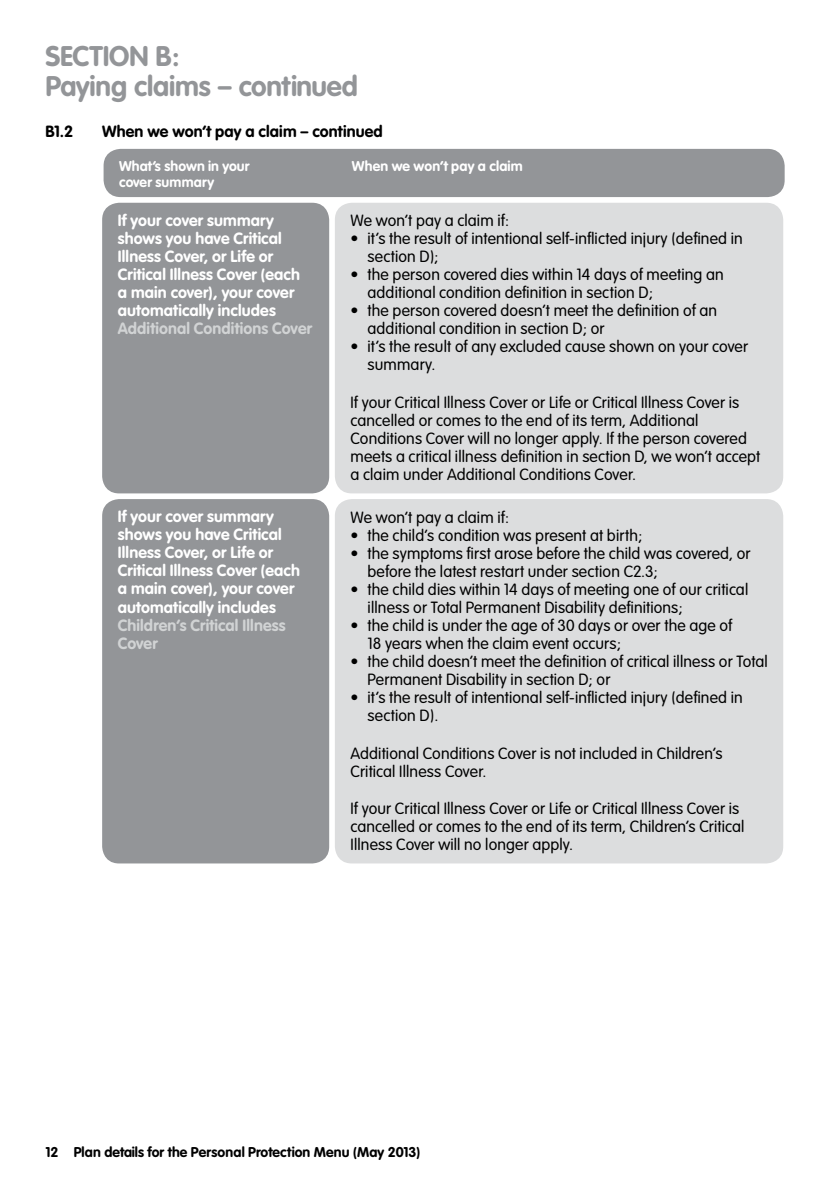
<style>
.page{position:relative;width:840px;height:1191px;background:#fff}
.page>*{position:absolute;margin:0;border:0;box-sizing:border-box;transform-origin:0 0}
.t1{font:700 28px/30px "VAG Rounded";letter-spacing:-.01em;color:#939598}
.t2{font:300 16px/18px "VAG Rounded";letter-spacing:.01em;color:#000}
.t3{font:700 16px/18px "VAG Rounded";letter-spacing:.01em;color:#fff}
.t4{font:700 16px/18px "VAG Rounded";letter-spacing:.01em;color:#d1d3d4}
.t5{font:700 16px "VAG Rounded";letter-spacing:.005em;color:#000}
.t6{font:700 14px "VAG Rounded";letter-spacing:.005em;color:#000}
.t7{font:700 14px/16px "VAG Rounded";letter-spacing:.01em;color:#fff}
</style>
<div class="page">
<div style="left:103px;top:149px;width:681px;height:48px;background:#939598;border-radius:17px"></div>
<div style="left:102px;top:499px;width:227px;height:364px;background:#939598;border-radius:17px"></div>
<div style="left:334px;top:499px;width:448px;height:364px;background:#dcddde;border-radius:17px"></div>
<div style="left:102px;top:203px;width:227px;height:290px;background:#939598;border-radius:17px"></div>
<div style="left:334px;top:203px;width:448px;height:290px;background:#dcddde;border-radius:17px"></div>
<h1 class="t1" style="left:45px;top:43px;width:314px">SECTION B:<br>Paying claims – continued</h1>
<p class="t5" style="left:45px;top:122px;width:29px">B1.2</p>
<p class="t5" style="left:102px;top:122px;width:282px">When we won’t pay a claim – continued</p>
<p class="t7" style="left:119px;top:158px;width:132px">What’s shown in your cover summary</p>
<p class="t7" style="left:352px;top:158px;width:172px">When we won’t pay a claim</p>
<p class="t3" style="left:118px;top:212px;width:183px">If your cover summary shows you have Critical<br>Illness Cover, or Life or<br>Critical Illness Cover (each a main cover), your cover automatically includes</p>
<p class="t4" style="left:118px;top:320px;width:196px">Additional Conditions Cover</p>
<p class="t3" style="left:118px;top:508px;width:183px">If your cover summary shows you have Critical<br>Illness Cover, or Life or<br>Critical Illness Cover (each a main cover), your cover automatically includes</p>
<p class="t4" style="left:118px;top:616px;width:169px">Children’s Critical Illness<br>Cover</p>
<p class="t2" style="left:350px;top:212px;width:160px">We won’t pay a claim if:</p>
<p class="t2" style="left:367px;top:230px;width:376px;text-indent:-17px">• it’s the result of intentional self-inflicted injury (defined in section D);</p>
<p class="t2" style="left:367px;top:266px;width:357px;text-indent:-17px">• the person covered dies within 14 days of meeting an additional condition definition in section D;</p>
<p class="t2" style="left:367px;top:302px;width:351px;text-indent:-17px">• the person covered doesn’t meet the definition of an additional condition in section D; or</p>
<p class="t2" style="left:367px;top:338px;width:382px;text-indent:-17px">• it’s the result of any excluded cause shown on your cover summary.</p>
<p class="t2" style="left:350px;top:394px;width:411px">If your Critical Illness Cover or Life or Critical Illness Cover is cancelled or comes to the end of its term, Additional Conditions Cover will no longer apply. If the person covered meets a critical illness definition in section D, we won’t accept a claim under Additional Conditions Cover.</p>
<p class="t2" style="left:350px;top:508px;width:160px">We won’t pay a claim if:</p>
<p class="t2" style="left:350px;top:526px;width:293px">• the child’s condition was present at birth;</p>
<p class="t2" style="left:367px;top:544px;width:384px;text-indent:-17px">• the symptoms first arose before the child was covered, or before the latest restart under section C2.3;</p>
<p class="t2" style="left:367px;top:580px;width:382px;text-indent:-17px">• the child dies within 14 days of meeting one of our critical illness or Total Permanent Disability definitions;</p>
<p class="t2" style="left:367px;top:616px;width:366px;text-indent:-17px">• the child is under the age of 30 days or over the age of<br>18 years when the claim event occurs;</p>
<p class="t2" style="left:367px;top:652px;width:401px;text-indent:-17px">• the child doesn’t meet the definition of critical illness or Total<br>Permanent Disability in section D; or</p>
<p class="t2" style="left:367px;top:688px;width:376px;text-indent:-17px">• it’s the result of intentional self-inflicted injury (defined in section D).</p>
<p class="t2" style="left:350px;top:744px;width:373px">Additional Conditions Cover is not included in Children’s<br>Critical Illness Cover.</p>
<p class="t2" style="left:350px;top:800px;width:395px">If your Critical Illness Cover or Life or Critical Illness Cover is cancelled or comes to the end of its term, Children’s Critical<br>Illness Cover will no longer apply.</p>
<p class="t6" style="left:45px;top:1143px;width:376px">12 Plan details for the Personal Protection Menu (May 2013)</p>
</div>
